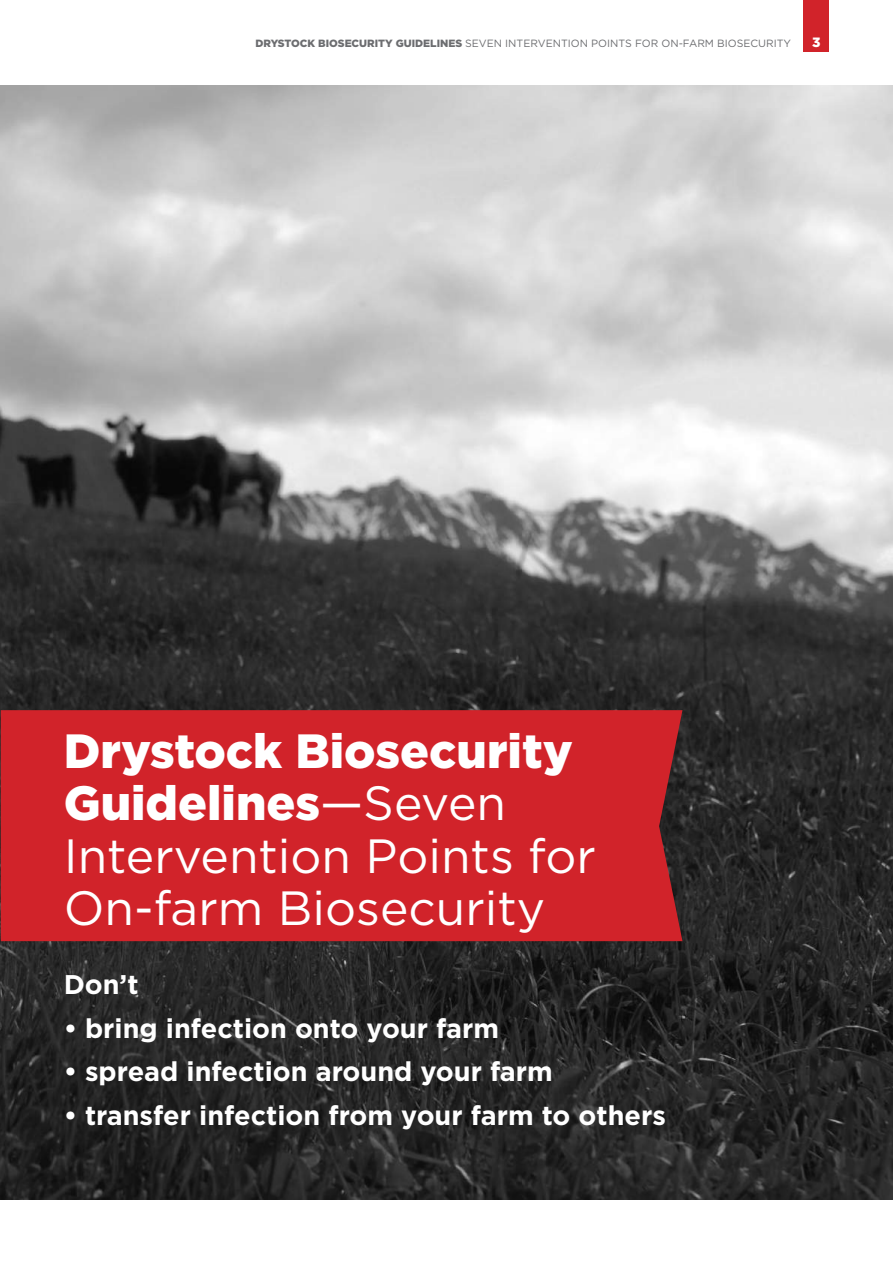
<style>
.page{position:relative;width:893px;height:1263px;background:#fff}
.page>*{position:absolute;margin:0;border:0;box-sizing:border-box;transform-origin:0 0}
.t1{font:48px/52.5px "Gotham";color:#fff}
.t2{font:700 27px "Gotham";color:#fff}
.t3{font:900 13.5px "Gotham";color:#fff}
.t4{font:10.5px "Gotham";color:#6c6d70}
.s1{font-weight:900}
</style>
<div class="page">
<div style="left:804px;top:0;width:25px;height:52px;background:#d1232a"></div>
<img style="left:0;top:85px;width:893px;height:1114px">
<div style="left:1px;top:710px;width:681px;height:231px;background:#d1232a"></div>
<p class="t4" style="left:255px;top:36px;width:537px"><span class="s1">DRYSTOCK BIOSECURITY GUIDELINES</span> SEVEN INTERVENTION POINTS FOR ON-FARM BIOSECURITY</p>
<p class="t3" style="left:812px;top:33px;width:10px">3</p>
<h1 class="t1" style="left:64px;top:723px;width:534px"><span class="s1">Drystock Biosecurity<br>Guidelines</span>—Seven<br>Intervention Points for<br>On-farm Biosecurity</h1>
<p class="t2" style="left:64px;top:967px;width:76px">Don’t</p>
<p class="t2" style="left:64px;top:1010px;width:437px">• bring infection onto your farm</p>
<p class="t2" style="left:64px;top:1054px;width:491px">• spread infection around your farm</p>
<p class="t2" style="left:64px;top:1097px;width:604px">• transfer infection from your farm to others</p>
</div>
